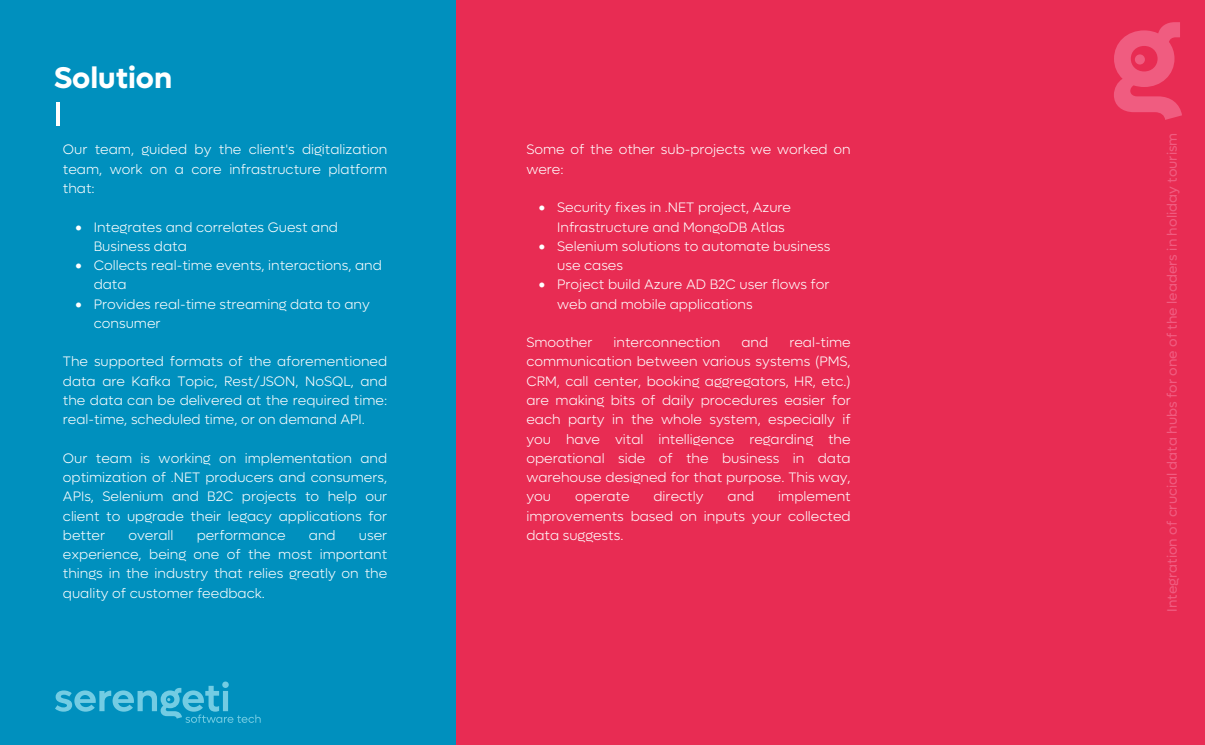
<style>
.page{position:relative;width:1205px;height:745px;background:#fff}
.page>*{position:absolute;margin:0;border:0;box-sizing:border-box;transform-origin:0 0}
.t1{font:700 30px "Lufga";color:#fff}
.t2{font:300 13.75px/19.2px "Lufga";color:#fff}
.t3{font:13.75px "Lufga";color:#f05c80}
</style>
<div class="page">
<div style="left:455px;top:0;width:750px;height:744px;background:#e82c53"></div>
<div style="left:0;top:0;width:455px;height:744px;background:#0090be"></div>
<svg style="left:55px;top:681px;width:206px;height:41px"></svg>
<hr style="left:57px;top:102px;width:3px;height:23px;background:#fff">
<svg style="left:1114px;top:22px;width:68px;height:98px"></svg>
<h1 class="t1" style="left:54px;top:59px;width:120px">Solution</h1>
<p class="t2" style="left:63px;top:140px;width:326px;text-align:justify">Our team, guided by the client's digitalization team, work on a core infrastructure platform that:</p>
<p class="t2" style="left:94px;top:217px;width:246px;text-indent:-18px">• Integrates and correlates Guest and<br>Business data</p>
<p class="t2" style="left:94px;top:255px;width:290px;text-indent:-18px">• Collects real-time events, interactions, and data</p>
<p class="t2" style="left:94px;top:294px;width:278px;text-indent:-18px">• Provides real-time streaming data to any consumer</p>
<p class="t2" style="left:63px;top:352px;width:326px;text-align:justify">The supported formats of the aforementioned data are Kafka Topic, Rest/JSON, NoSQL, and the data can be delivered at the required time: real-time, scheduled time, or on demand API.</p>
<p class="t2" style="left:63px;top:448px;width:326px;text-align:justify">Our team is working on implementation and optimization of .NET producers and consumers, APIs, Selenium and B2C projects to help our client to upgrade their legacy applications for better</p>
<p class="t2" style="left:128px;top:525px;width:47px">overall</p>
<p class="t2" style="left:197px;top:525px;width:90px">performance</p>
<p class="t2" style="left:309px;top:525px;width:28px">and</p>
<p class="t2" style="left:63px;top:525px;width:326px;text-align:justify;text-indent:296px">user experience, being one of the most important things in the industry that relies greatly on the quality of customer feedback.</p>
<p class="t2" style="left:526px;top:140px;width:326px">Some of the other sub-projects we worked on were:</p>
<p class="t2" style="left:557px;top:198px;width:235px;text-indent:-18px">• Security fixes in .NET project, Azure<br>Infrastructure and MongoDB Atlas</p>
<p class="t2" style="left:557px;top:236px;width:275px;text-indent:-18px">• Selenium solutions to automate business use cases</p>
<p class="t2" style="left:557px;top:275px;width:274px;text-indent:-18px">• Project build Azure AD B2C user flows for web and mobile applications</p>
<p class="t2" style="left:526px;top:332px;width:68px">Smoother</p>
<p class="t2" style="left:613px;top:332px;width:108px">interconnection</p>
<p class="t2" style="left:741px;top:332px;width:28px">and</p>
<p class="t2" style="left:526px;top:332px;width:326px;text-align:justify;text-indent:263px">real-time communication between various systems (PMS, CRM, call center, booking aggregators, HR, etc.) are making bits of daily procedures easier for each party in the whole system, especially if you have vital intelligence regarding the operational side of the business in data warehouse designed for that purpose. This way, you</p>
<p class="t2" style="left:526px;top:486px;width:326px;text-align:justify;text-indent:252px">implement improvements based on inputs your collected data suggests.</p>
<p class="t2" style="left:575px;top:486px;width:56px">operate</p>
<p class="t2" style="left:653px;top:486px;width:52px">directly</p>
<p class="t2" style="left:727px;top:486px;width:28px">and</p>
<p class="t3" style="left:1164px;top:611px;width:480px;rotate:-90deg">Integration of crucial data hubs for one of the leaders in holiday tourism</p>
</div>
